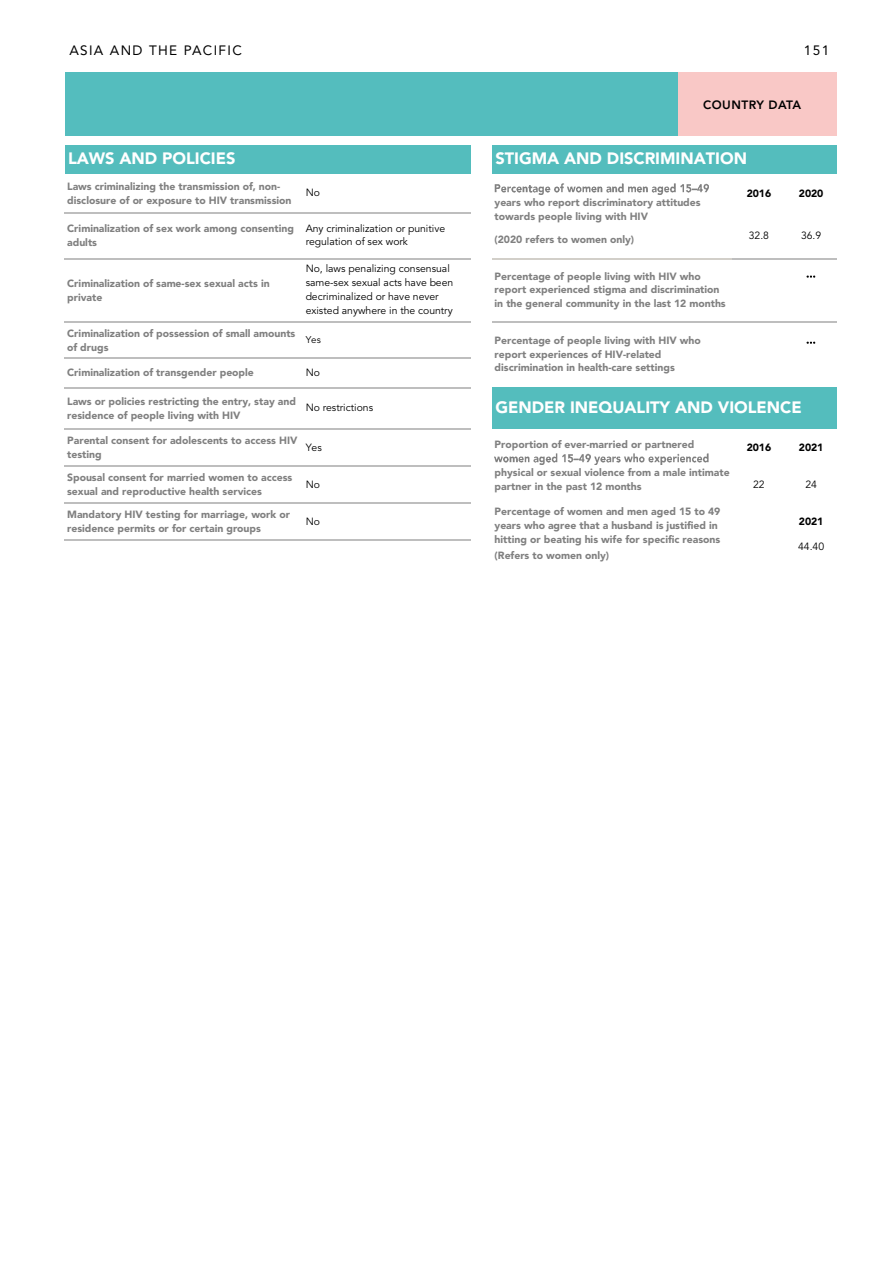
<style>
.page{position:relative;width:893px;height:1263px;background:#fff}
.page>*{position:absolute;margin:0;border:0;box-sizing:border-box;transform-origin:0 0}
.t1{font:900 16.35px "Avenir LT Std";color:#fff}
.t2{font:13.5px "Avenir LT Std";letter-spacing:.1em;color:#000}
.t3{font:800 12px "Avenir LT Std";letter-spacing:.04em;color:#000}
.t4{font:900 10.5px/13.8px "Avenir LT Std";color:#808080}
.t5{font:10.5px/13.8px "Avenir LT Std";letter-spacing:-.005em;color:#000}
.t6{font:900 10.5px "Avenir LT Std";letter-spacing:-.005em;color:#000}
.t7{font:9.75px "Avenir LT Std";color:#000}
</style>
<div class="page">
<div style="left:65px;top:72px;width:613px;height:64px;background:#54bdbe"></div>
<div style="left:678px;top:72px;width:159px;height:64px;background:#f9c8c6"></div>
<div style="left:66px;top:145px;width:405px;height:29px;background:#54bdbd"></div>
<div style="left:492px;top:145px;width:345px;height:29px;background:#54bdbd"></div>
<div style="left:492px;top:387px;width:345px;height:42px;background:#54bdbd"></div>
<img style="left:495px;top:453px;width:214px;height:11px">
<img style="left:495px;top:183px;width:214px;height:11px">
<hr style="left:65px;top:259px;width:406px;height:1px;background:#bebebe">
<hr style="left:492px;top:259px;width:240px;height:1px;background:#d2cfc9">
<hr style="left:65px;top:321px;width:406px;height:2px;background:#bebebe">
<hr style="left:65px;top:212px;width:406px;height:2px;background:#bebebe">
<hr style="left:732px;top:259px;width:105px;height:1px;background:#bebebe">
<hr style="left:492px;top:321px;width:345px;height:2px;background:#bebebe">
<hr style="left:65px;top:357px;width:406px;height:2px;background:#bebebe">
<hr style="left:65px;top:387px;width:406px;height:1px;background:#bebebe">
<hr style="left:65px;top:428px;width:406px;height:2px;background:#bebebe">
<hr style="left:65px;top:465px;width:406px;height:2px;background:#bebebe">
<hr style="left:65px;top:502px;width:406px;height:2px;background:#bebebe">
<hr style="left:65px;top:539px;width:406px;height:2px;background:#bebebe">
<p class="t2" style="left:69px;top:42px;width:174px">ASIA AND THE PACIFIC</p>
<p class="t2" style="left:804px;top:42px;width:27px">151</p>
<p class="t3" style="left:703px;top:97px;width:99px">COUNTRY DATA</p>
<h1 class="t1" style="left:68px;top:148px;width:169px">LAWS AND POLICIES</h1>
<h1 class="t1" style="left:495px;top:148px;width:253px">STIGMA AND DISCRIMINATION</h1>
<p class="t4" style="left:67px;top:179px;width:226px">Laws criminalizing the transmission of, non&shy;disclosure of or exposure to HIV transmission</p>
<p class="t5" style="left:306px;top:186px;width:16px">No</p>
<p class="t6" style="left:747px;top:187px;width:26px">2016</p>
<p class="t6" style="left:799px;top:187px;width:26px">2020</p>
<p class="t4" style="left:495px;top:232px;width:141px">(2020 refers to women only)</p>
<p class="t5" style="left:806px;top:267px;width:11px">...</p>
<p class="t4" style="left:495px;top:195px;width:208px">years who report discriminatory attitudes towards people living with HIV</p>
<p class="t4" style="left:67px;top:221px;width:228px">Criminalization of sex work among consenting adults</p>
<p class="t5" style="left:306px;top:221px;width:141px">Any criminalization or punitive regulation of sex work</p>
<p class="t5" style="left:749px;top:228px;width:22px">32.8</p>
<p class="t5" style="left:801px;top:228px;width:22px">36.9</p>
<p class="t5" style="left:306px;top:262px;width:149px">No, laws penalizing consensual same-sex sexual acts have been decriminalized or have never existed anywhere in the country</p>
<p class="t4" style="left:495px;top:269px;width:233px">Percentage of people living with HIV who report experienced stigma and discrimination in the general community in the last 12 months</p>
<p class="t4" style="left:67px;top:276px;width:204px">Criminalization of same-sex sexual acts in private</p>
<p class="t4" style="left:67px;top:326px;width:230px">Criminalization of possession of small amounts of drugs</p>
<p class="t7" style="left:306px;top:334px;width:17px">Yes</p>
<p class="t5" style="left:806px;top:333px;width:11px">...</p>
<p class="t4" style="left:67px;top:366px;width:188px">Criminalization of transgender people</p>
<p class="t5" style="left:306px;top:366px;width:16px">No</p>
<p class="t4" style="left:67px;top:394px;width:230px">Laws or policies restricting the entry, stay and residence of people living with HIV</p>
<p class="t5" style="left:306px;top:401px;width:69px">No restrictions</p>
<p class="t4" style="left:67px;top:434px;width:232px">Parental consent for adolescents to access HIV testing</p>
<p class="t5" style="left:306px;top:440px;width:18px">Yes</p>
<p class="t6" style="left:747px;top:441px;width:26px">2016</p>
<p class="t6" style="left:799px;top:441px;width:26px">2021</p>
<p class="t4" style="left:67px;top:471px;width:227px">Spousal consent for married women to access sexual and reproductive health services</p>
<p class="t5" style="left:306px;top:477px;width:16px">No</p>
<p class="t5" style="left:753px;top:477px;width:13px">22</p>
<p class="t5" style="left:805px;top:477px;width:13px">24</p>
<p class="t4" style="left:67px;top:508px;width:224px">Mandatory HIV testing for marriage, work or residence permits or for certain groups</p>
<p class="t5" style="left:306px;top:514px;width:16px">No</p>
<p class="t6" style="left:799px;top:515px;width:26px">2021</p>
<p class="t4" style="left:495px;top:549px;width:116px">(Refers to women only)</p>
<p class="t4" style="left:495px;top:333px;width:208px">Percentage of people living with HIV who report experiences of HIV-related discrimination in health-care settings</p>
<h1 class="t1" style="left:495px;top:397px;width:308px">GENDER INEQUALITY AND VIOLENCE</h1>
<p class="t4" style="left:495px;top:438px;width:201px">Proportion of ever-married or partnered</p>
<p class="t4" style="left:495px;top:465px;width:237px">physical or sexual violence from a male intimate partner in the past 12 months</p>
<p class="t4" style="left:495px;top:504px;width:227px">Percentage of women and men aged 15 to 49 years who agree that a husband is justified in hitting or beating his wife for specific reasons</p>
<p class="t5" style="left:798px;top:540px;width:27px">44.40</p>
</div>
